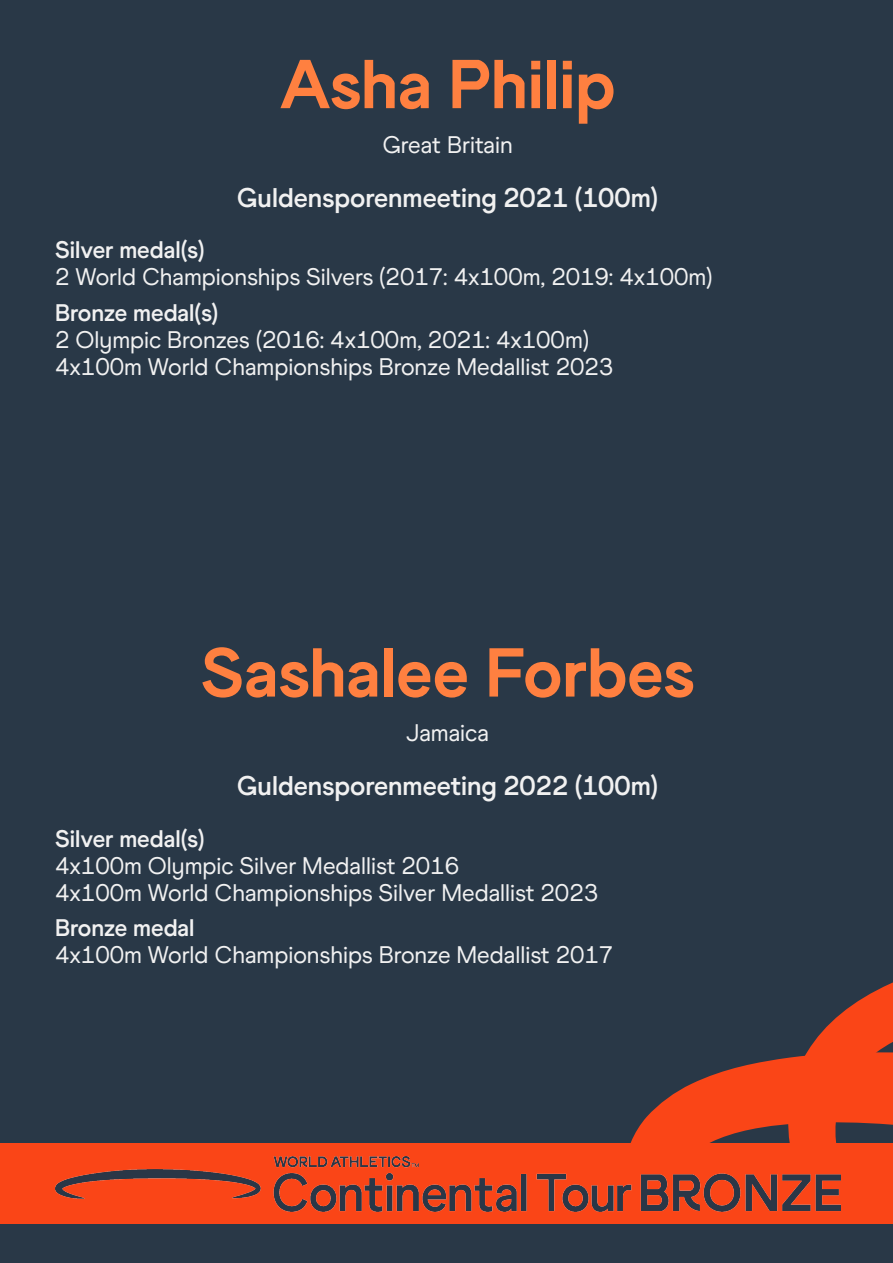
<style>
.page{position:relative;width:893px;height:1263px;background:#293847}
.page>*{position:absolute;margin:0;border:0;box-sizing:border-box;transform-origin:0 0}
.t1{font:69px "World Athletics Headline";color:#ff8040}
.t2{font:700 27px "World Athletics";color:#f1f1f1}
.t3{font:24px/27px "World Athletics";color:#f1f1f1}
.s1{font-weight:700}
</style>
<div class="page">
<div style="left:0;top:1144px;width:893px;height:80px;background:#fa4517"></div>
<img style="left:55px;top:1156px;width:785px;height:55px">
<svg style="left:622px;top:982px;width:271px;height:162px"></svg>
<p class="t1" style="left:280px;top:43px;width:337px">Asha Philip</p>
<p class="t3" style="left:382px;top:131px;width:132px">Great Britain</p>
<p class="t2" style="left:237px;top:181px;width:423px">Guldensporenmeeting 2021 (100m)</p>
<p class="t3" style="left:55px;top:237px;width:659px"><span class="s1">Silver medal(s)<br></span>2 World Championships Silvers (2017: 4x100m, 2019: 4x100m)</p>
<p class="t3" style="left:55px;top:299px;width:560px"><span class="s1">Bronze medal(s)<br></span>2 Olympic Bronzes (2016: 4x100m, 2021: 4x100m)<br>4x100m World Championships Bronze Medallist 2023</p>
<p class="t1" style="left:201px;top:631px;width:495px">Sashalee Forbes</p>
<p class="t3" style="left:406px;top:719px;width:84px">Jamaica</p>
<p class="t2" style="left:237px;top:770px;width:423px">Guldensporenmeeting 2022 (100m)</p>
<p class="t3" style="left:55px;top:825px;width:545px"><span class="s1">Silver medal(s)<br></span>4x100m Olympic Silver Medallist 2016<br>4x100m World Championships Silver Medallist 2023</p>
<p class="t3" style="left:55px;top:914px;width:560px"><span class="s1">Bronze medal<br></span>4x100m World Championships Bronze Medallist 2017</p>
</div>
